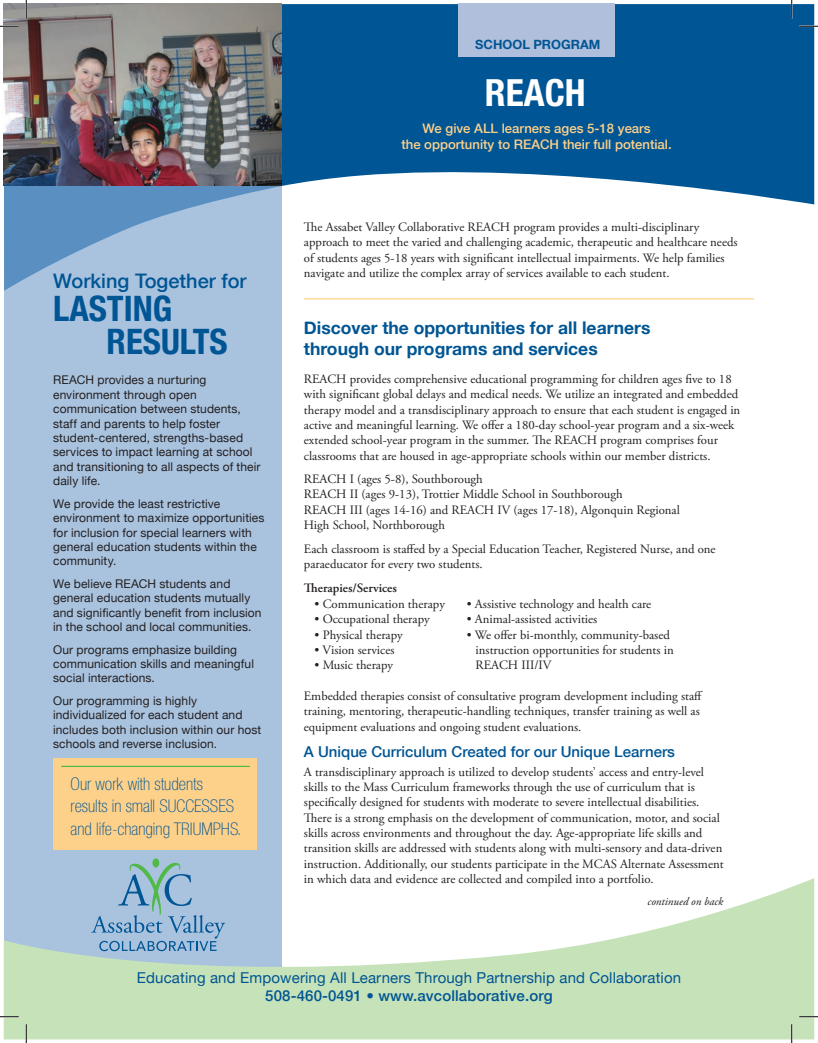
<style>
.page{position:relative;width:818px;height:1043px;background:#fff}
.page>*{position:absolute;margin:0;border:0;box-sizing:border-box;transform-origin:0 0}
.Slick_Title{font:700 condensed 37.5px "Helvetica Neue LT Std";color:#fff}
.AllCap{font:700 condensed 35px "Helvetica Neue";color:#005594}
.Text{font:500 20px "Helvetica Neue";color:#005594}
.Call_Outs{font:100 condensed 17.5px/22.5px "Helvetica Neue LT Std";color:#005594}
.Header-sub{font:700 17.5px/21px "Helvetica Neue";color:#005594}
.Subheads{font:500 15px "Helvetica Neue";color:#005594}
.Tagline{font:15px "Helvetica Neue";letter-spacing:.01em;color:#005594}
.Text-2{font:500 13.12px/15.8px "Helvetica Neue";color:#fed18b;text-align:center}
.Text-3{font:12.75px/15.2px "Adobe Garamond Pro";color:#231f20}
.Text-4{font:600 12.75px "Adobe Garamond Pro";color:#231f20}
.Bullets{font:700 12.75px "Helvetica Neue";color:#005594}
.Side_text{font:12px/14.4px "Helvetica Neue";letter-spacing:.01em;color:#231f20}
.Text-5{font:italic 11.25px "Adobe Garamond Pro";color:#231f20}
</style>
<div class="page">
<svg style="left:281px;top:4px;width:533px;height:298px;fill:#005594"></svg>
<div style="left:4px;top:4px;width:277px;height:996px;background:#a9c3df"></div>
<svg style="left:4px;top:878px;width:810px;height:161px;fill:#c6e2b9"></svg>
<svg style="left:4px;top:186px;width:277px;height:105px"></svg>
<svg style="left:91px;top:860px;width:134px;height:91px"></svg>
<div style="left:458px;top:4px;width:156px;height:53px;background:#b0bfdb"></div>
<div style="left:53px;top:758px;width:204px;height:92px;background:#fed18b"></div>
<hr style="left:61px;top:765px;width:189px;height:2px;background:#51b948">
<hr style="left:304px;top:298px;width:449px;height:1px;background:#fed18b">
<img style="left:4px;top:4px;width:277px;height:182px">
<svg style="left:0;top:25px;width:19px;height:2px"></svg>
<svg style="left:799px;top:25px;width:19px;height:2px"></svg>
<svg style="left:0;top:1015px;width:19px;height:2px"></svg>
<svg style="left:799px;top:1015px;width:19px;height:2px"></svg>
<svg style="left:25px;top:0;width:2px;height:19px"></svg>
<svg style="left:25px;top:1024px;width:2px;height:18px"></svg>
<svg style="left:790px;top:0;width:2px;height:19px"></svg>
<svg style="left:790px;top:1024px;width:2px;height:18px"></svg>
<p class="Bullets" style="left:475px;top:34px;width:126px">SCHOOL PROGRAM</p>
<p class="Slick_Title" style="left:485px;top:70px;width:102px">REACH</p>
<p class="Text-2" style="left:401px;top:120px;width:272px">We give ALL learners ages 5-18 years<br>the opportunity to REACH their full potential.</p>
<p class="Text-3" style="left:304px;top:220px;width:435px">The Assabet Valley Collaborative REACH program provides a multi-disciplinary approach to meet the varied and challenging academic, therapeutic and healthcare needs of students ages 5-18 years with significant intellectual impairments. We help families navigate and utilize the complex array of services available to each student.</p>
<p class="Text" style="left:53px;top:264px;width:195px">Working Together for</p>
<p class="AllCap" style="left:53px;top:279px;width:121px">LASTING</p>
<p class="AllCap" style="left:107px;top:312px;width:123px">RESULTS</p>
<p class="Header-sub" style="left:304px;top:318px;width:348px">Discover the opportunities for all learners through our programs and services</p>
<p class="Side_text" style="left:53px;top:373px;width:209px">REACH provides a nurturing environment through open communication between students, staff and parents to help foster student-centered, strengths-based services to impact learning at school and transitioning to all aspects of their daily life.</p>
<p class="Side_text" style="left:53px;top:497px;width:213px">We provide the least restrictive environment to maximize opportunities for inclusion for special learners with general education students within the community.</p>
<p class="Side_text" style="left:53px;top:577px;width:210px">We believe REACH students and general education students mutually and significantly benefit from inclusion in the school and local communities.</p>
<p class="Side_text" style="left:53px;top:643px;width:202px">Our programs emphasize building communication skills and meaningful social interactions.</p>
<p class="Side_text" style="left:53px;top:694px;width:210px">Our programming is highly individualized for each student and includes both inclusion within our host schools and reverse inclusion.</p>
<p class="Call_Outs" style="left:71px;top:772px;width:172px">Our work with students results in small SUCCESSES and life-changing TRIUMPHS.</p>
<p class="Text-3" style="left:304px;top:372px;width:438px">REACH provides comprehensive educational programming for children ages five to 18 with significant global delays and medical needs. We utilize an integrated and embedded therapy model and a transdisciplinary approach to ensure that each student is engaged in active and meaningful learning. We offer a 180-day school-year program and a six-week extended school-year program in the summer. The REACH program comprises four classrooms that are housed in age-appropriate schools within our member districts.</p>
<p class="Text-3" style="left:304px;top:472px;width:180px">REACH I (ages 5-8), Southborough</p>
<p class="Text-3" style="left:304px;top:487px;width:320px">REACH II (ages 9-13), Trottier Middle School in Southborough</p>
<p class="Text-3" style="left:304px;top:502px;width:377px">REACH III (ages 14-16) and REACH IV (ages 17-18), Algonquin Regional<br>High School, Northborough</p>
<p class="Text-3" style="left:304px;top:542px;width:413px">Each classroom is staffed by a Special Education Teacher, Registered Nurse, and one paraeducator for every two students.</p>
<p class="Text-4" style="left:304px;top:580px;width:94px">Therapies/Services</p>
<p class="Text-3" style="left:314px;top:597px;width:132px">• Communication therapy</p>
<p class="Text-3" style="left:314px;top:612px;width:117px">• Occupational therapy</p>
<p class="Text-3" style="left:314px;top:627px;width:90px">• Physical therapy</p>
<p class="Text-3" style="left:314px;top:643px;width:81px">• Vision services</p>
<p class="Text-3" style="left:314px;top:658px;width:80px">• Music therapy</p>
<p class="Text-3" style="left:467px;top:597px;width:186px">• Assistive technology and health care</p>
<p class="Text-3" style="left:467px;top:612px;width:132px">• Animal-assisted activities</p>
<p class="Text-3" style="left:475px;top:627px;width:200px;text-indent:-9px">• We offer bi-monthly, community-based instruction opportunities for students in<br>REACH III/IV</p>
<p class="Text-3" style="left:304px;top:688px;width:400px">Embedded therapies consist of consultative program development including staff training, mentoring, therapeutic-handling techniques, transfer training as well as equipment evaluations and ongoing student evaluations.</p>
<p class="Subheads" style="left:304px;top:739px;width:372px">A Unique Curriculum Created for our Unique Learners</p>
<p class="Text-3" style="left:304px;top:764px;width:421px">A transdisciplinary approach is utilized to develop students’ access and entry-level skills to the Mass Curriculum frameworks through the use of curriculum that is specifically designed for students with moderate to severe intellectual disabilities.<br>There is a strong emphasis on the development of communication, motor, and social skills across environments and throughout the day. Age-appropriate life skills and transition skills are addressed with students along with multi-sensory and data-driven instruction. Additionally, our students participate in the MCAS Alternate Assessment in which data and evidence are collected and compiled into a portfolio.</p>
<p class="Text-5" style="left:647px;top:894px;width:77px">continued on back</p>
<p class="Tagline" style="left:137px;top:966px;width:545px">Educating and Empowering All Learners Through Partnership and Collaboration</p>
<p class="Subheads" style="left:265px;top:983px;width:289px">508-460-0491 • www.avcollaborative.org</p>
</div>
